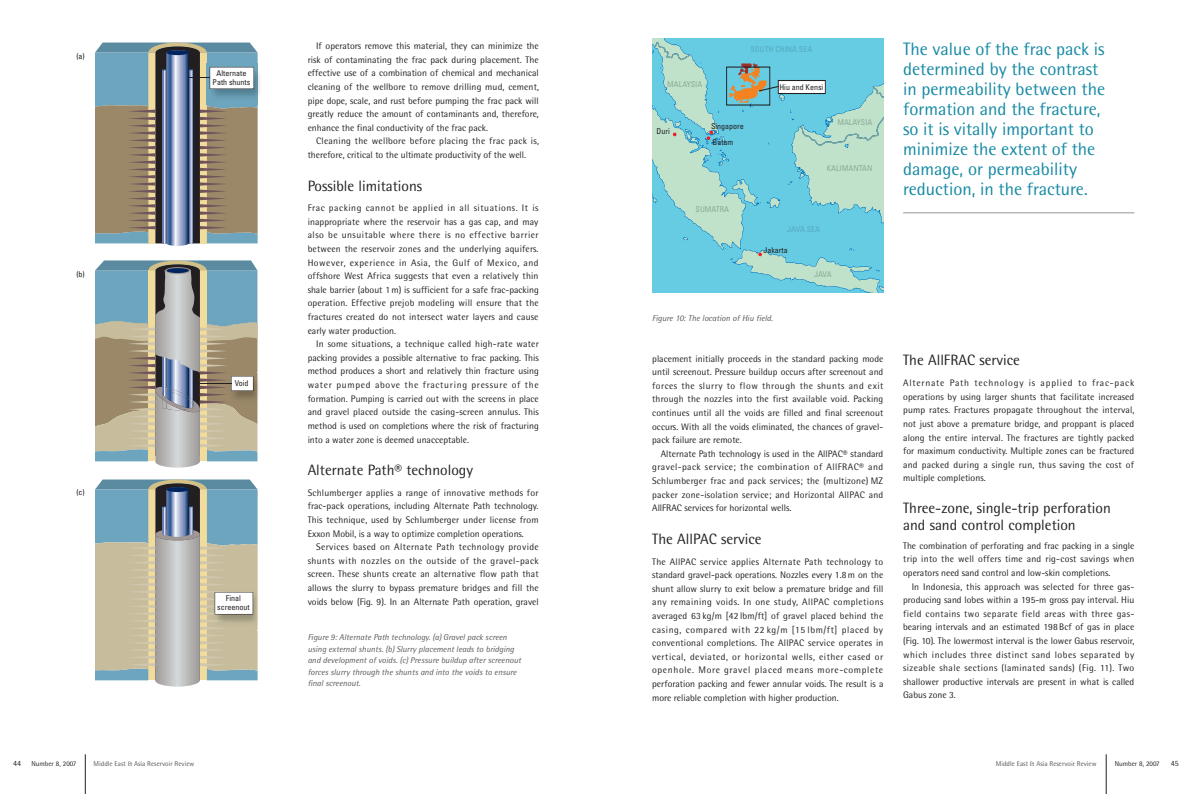
<style>
.page{position:relative;width:1191px;height:794px;background:#fff}
.page>*{position:absolute;margin:0;border:0;box-sizing:border-box;transform-origin:0 0}
.t1{font:18px/20px "Rotis Semi Sans Std";color:#1589a3}
.t2{font:15px/17px "Rotis Semi Sans Std";color:#231f20}
.t3{font:9.5px/13.6px "Rotis Semi Sans Std";color:#231f20;text-align:justify}
.t4{font:italic 8.5px/11.5px "Rotis Semi Sans Std";color:#57585a}
.t5{font:condensed 8px/9.6px "Univers LT Std";color:#231f20;text-align:center}
.t6{font:condensed 8px "Univers LT Std";color:#8ea999}
.t7{font:condensed 8px "Univers LT Std";color:#56aabf}
.t8{font:8px "Rotis Semi Sans Std";color:#231f20}
.t9{font:7px "Rotis Semi Sans Std";color:#57585a}
.t10{font:7px "Rotis Semi Sans Std";color:#231f20}
</style>
<div class="page">
<hr style="left:85px;top:754px;width:1px;height:40px;background:#231f20">
<hr style="left:1106px;top:754px;width:1px;height:40px;background:#231f20">
<img style="left:258px;top:73px;width:2px;height:21px">
<svg style="left:95px;top:43px;width:163px;height:203px;background:#888d89"></svg>
<img style="left:257px;top:373px;width:1px;height:34px">
<svg style="left:95px;top:260px;width:162px;height:207px;background:#9fa59c"></svg>
<svg style="left:95px;top:479px;width:163px;height:207px;background:#acb4ab"></svg>
<hr style="left:196px;top:383px;width:35px;height:1px;background:#231f20">
<svg style="left:652px;top:38px;width:231px;height:255px;background:#84d0d7"></svg>
<div style="left:726px;top:67px;width:44px;height:38px;border:1px solid #231f20"></div>
<hr style="left:903px;top:213px;width:231px;height:1px;background:#939598">
<p class="t5" style="left:76px;top:52px;width:10px">(a)</p>
<p class="t5" style="left:76px;top:270px;width:10px">(b)</p>
<p class="t5" style="left:76px;top:488px;width:10px">(c)</p>
<p class="t5" style="left:213px;top:69px;width:39px">Alternate<br>Path shunts</p>
<p class="t5" style="left:235px;top:379px;width:15px">Void</p>
<p class="t5" style="left:217px;top:594px;width:34px">Final screenout</p>
<p class="t3" style="left:308px;top:40px;width:233px;text-indent:9px">If operators remove this material, they can minimize the risk of contaminating the frac pack during placement. The effective use of a combination of chemical and mechanical cleaning of the wellbore to remove drilling mud, cement, pipe dope, scale, and rust before pumping the frac pack will greatly reduce the amount of contaminants and, therefore, enhance the final conductivity of the frac pack.</p>
<p class="t3" style="left:308px;top:135px;width:233px;text-indent:9px">Cleaning the wellbore before placing the frac pack is, therefore, critical to the ultimate productivity of the well.</p>
<h2 class="t2" style="left:308px;top:178px;width:116px">Possible limitations</h2>
<p class="t3" style="left:308px;top:202px;width:233px">Frac packing cannot be applied in all situations. It is inappropriate where the reservoir has a gas cap, and may also be unsuitable where there is no effective barrier between the reservoir zones and the underlying aquifers.<br>However, experience in Asia, the Gulf of Mexico, and offshore West Africa suggests that even a relatively thin shale barrier (about 1 m) is sufficient for a safe frac-packing operation. Effective prejob modeling will ensure that the fractures created do not intersect water layers and cause early water production.</p>
<p class="t3" style="left:308px;top:338px;width:233px;text-indent:9px">In some situations, a technique called high-rate water packing provides a possible alternative to frac packing. This method produces a short and relatively thin fracture using water pumped above the fracturing pressure of the formation. Pumping is carried out with the screens in place and gravel placed outside the casing-screen annulus. This method is used on completions where the risk of fracturing into a water zone is deemed unacceptable.</p>
<h2 class="t2" style="left:308px;top:463px;width:167px">Alternate Path® technology</h2>
<p class="t3" style="left:308px;top:487px;width:232px">Schlumberger applies a range of innovative methods for frac-pack operations, including Alternate Path technology.<br>This technique, used by Schlumberger under license from Exxon Mobil, is a way to optimize completion operations.</p>
<p class="t3" style="left:308px;top:541px;width:233px;text-indent:9px">Services based on Alternate Path technology provide shunts with nozzles on the outside of the gravel-pack screen. These shunts create an alternative flow path that allows the slurry to bypass premature bridges and fill the voids below (Fig. 9). In an Alternate Path operation, gravel</p>
<p class="t4" style="left:308px;top:632px;width:215px">Figure 9: Alternate Path technology. (a) Gravel pack screen using external shunts. (b) Slurry placement leads to bridging and development of voids. (c) Pressure buildup after screenout forces slurry through the shunts and into the voids to ensure final screenout.</p>
<p class="t7" style="left:750px;top:46px;width:63px">SOUTH CHINA SEA</p>
<p class="t6" style="left:667px;top:81px;width:37px">MALAYSIA</p>
<p class="t5" style="left:656px;top:127px;width:15px">Duri</p>
<p class="t5" style="left:711px;top:122px;width:34px">Singapore</p>
<p class="t5" style="left:712px;top:138px;width:22px">Batam</p>
<p class="t5" style="left:779px;top:83px;width:45px">Hiu and Kensi</p>
<p class="t6" style="left:837px;top:119px;width:37px">MALAYSIA</p>
<p class="t6" style="left:826px;top:165px;width:47px">KALIMANTAN</p>
<p class="t6" style="left:695px;top:206px;width:35px">SUMATRA</p>
<p class="t7" style="left:787px;top:226px;width:34px">JAVA SEA</p>
<p class="t5" style="left:763px;top:246px;width:26px">Jakarta</p>
<p class="t6" style="left:814px;top:272px;width:19px">JAVA</p>
<p class="t4" style="left:652px;top:313px;width:122px">Figure 10: The location of Hiu field.</p>
<p class="t3" style="left:652px;top:352px;width:233px">placement initially proceeds in the standard packing mode until screenout. Pressure buildup occurs after screenout and forces the slurry to flow through the shunts and exit through the nozzles into the first available void. Packing continues until all the voids are filled and final screenout occurs. With all the voids eliminated, the chances of gravel&shy;pack failure are remote.</p>
<p class="t3" style="left:652px;top:448px;width:233px;text-indent:9px">Alternate Path technology is used in the AllPAC® standard gravel-pack service; the combination of AllFRAC® and Schlumberger frac and pack services; the (multizone) MZ packer zone-isolation service; and Horizontal AllPAC and AllFRAC services for horizontal wells.</p>
<h2 class="t2" style="left:652px;top:532px;width:111px">The AllPAC service</h2>
<p class="t3" style="left:652px;top:555px;width:233px">The AllPAC service applies Alternate Path technology to standard gravel-pack operations. Nozzles every 1.8 m on the shunt allow slurry to exit below a premature bridge and fill any remaining voids. In one study, AllPAC completions averaged 63 kg/m [42 lbm/ft] of gravel placed behind the casing, compared with 22 kg/m [15 lbm/ft] placed by conventional completions. The AllPAC service operates in vertical, deviated, or horizontal wells, either cased or openhole. More gravel placed means more-complete perforation packing and fewer annular voids. The result is a more reliable completion with higher production.</p>
<h1 class="t1" style="left:903px;top:41px;width:203px">The value of the frac pack is determined by the contrast in permeability between the formation and the fracture, so it is vitally important to minimize the extent of the damage, or permeability reduction, in the fracture.</h1>
<h2 class="t2" style="left:903px;top:353px;width:118px">The AllFRAC service</h2>
<p class="t3" style="left:903px;top:377px;width:233px">Alternate Path technology is applied to frac-pack operations by using larger shunts that facilitate increased pump rates. Fractures propagate throughout the interval, not just above a premature bridge, and proppant is placed along the entire interval. The fractures are tightly packed for maximum conductivity. Multiple zones can be fractured and packed during a single run, thus saving the cost of multiple completions.</p>
<h2 class="t2" style="left:903px;top:500px;width:209px">Three-zone, single-trip perforation and sand control completion</h2>
<p class="t3" style="left:903px;top:540px;width:233px">The combination of perforating and frac packing in a single trip into the well offers time and rig-cost savings when operators need sand control and low-skin completions.</p>
<p class="t3" style="left:903px;top:580px;width:233px;text-indent:9px">In Indonesia, this approach was selected for three gas&shy;producing sand lobes within a 195-m gross pay interval. Hiu field contains two separate field areas with three gas&shy;bearing intervals and an estimated 198 Bcf of gas in place (Fig. 10). The lowermost interval is the lower Gabus reservoir, which includes three distinct sand lobes separated by sizeable shale sections (laminated sands) (Fig. 11). Two shallower productive intervals are present in what is called Gabus zone 3.</p>
<p class="t8" style="left:13px;top:760px;width:10px">44</p>
<p class="t10" style="left:32px;top:761px;width:46px">Number 8, 2007</p>
<p class="t9" style="left:94px;top:761px;width:102px">Middle East &amp; Asia Reservoir Review</p>
<p class="t9" style="left:995px;top:760px;width:102px">Middle East &amp; Asia Reservoir Review</p>
<p class="t10" style="left:1114px;top:760px;width:46px">Number 8, 2007</p>
<p class="t8" style="left:1171px;top:760px;width:10px">45</p>
</div>
